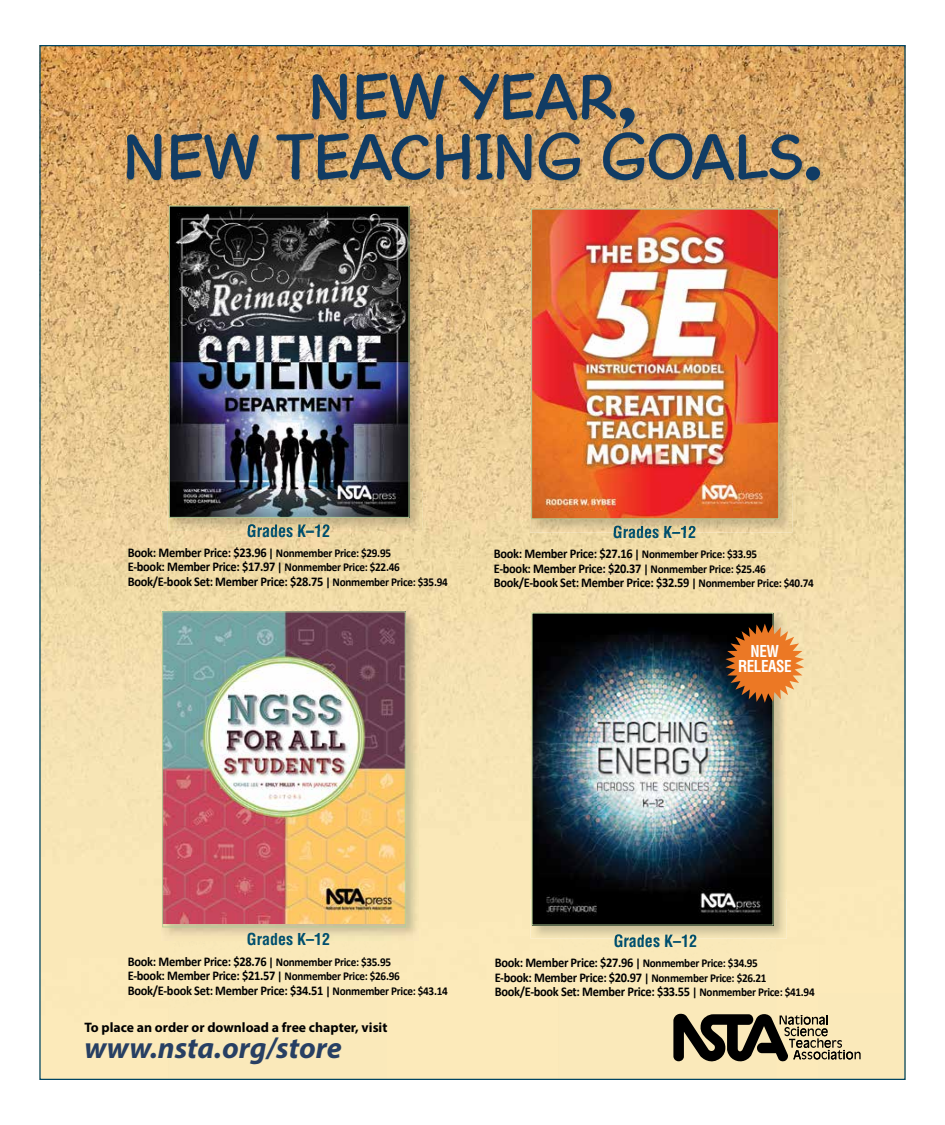
<style>
.page{position:relative;width:945px;height:1125px;background:#fff}
.page>*{position:absolute;margin:0;border:0;box-sizing:border-box;transform-origin:0 0}
.t1{font:65.12px/60.1px "Cartoon Com Script";letter-spacing:-.025em;color:#113c64;text-align:center}
.t2{font:italic 700 30px "Myriad Pro";color:#273f63}
.t3{font:700 condensed 16px "Helvetica LT Std";color:#004f6e}
.t4{font:700 condensed 16px/14.8px "Helvetica LT Std";letter-spacing:-.03em;color:#fff;text-align:center;scale:.94 1}
.t5{font:700 13.75px "Myriad Pro";color:#000}
.t6{font:700 13.38px/14.5px "Calibri";letter-spacing:-.025em;color:#000;scale:.93 1}
.s1{font-size:12px}
</style>
<div class="page">
<img style="left:41px;top:47px;width:128px;height:1031px">
<img style="left:169px;top:47px;width:735px;height:41px">
<img style="left:819px;top:88px;width:85px;height:990px">
<img style="left:169px;top:183px;width:650px;height:34px">
<img style="left:386px;top:217px;width:173px;height:861px">
<img style="left:776px;top:217px;width:43px;height:861px">
<img style="left:169px;top:531px;width:217px;height:79px">
<img style="left:559px;top:532px;width:217px;height:80px">
<img style="left:614px;top:532px;width:82px;height:6px">
<img style="left:248px;top:531px;width:82px;height:6px">
<img style="left:161px;top:610px;width:258px;height:331px">
<img style="left:164px;top:614px;width:240px;height:310px">
<div style="left:162px;top:612px;width:244px;height:315px;border:1px solid #b3ce98"></div>
<img style="left:531px;top:612px;width:256px;height:327px">
<img style="left:615px;top:934px;width:81px;height:5px">
<img style="left:534px;top:615px;width:237px;height:308px">
<img style="left:530px;top:208px;width:262px;height:324px">
<img style="left:614px;top:526px;width:82px;height:6px">
<img style="left:533px;top:211px;width:244px;height:306px">
<div style="left:531px;top:209px;width:248px;height:310px;border:1px solid #b3ce98"></div>
<img style="left:168px;top:205px;width:255px;height:326px">
<img style="left:248px;top:524px;width:82px;height:7px">
<img style="left:171px;top:208px;width:236px;height:308px">
<div style="left:169px;top:206px;width:240px;height:312px;border:1px solid #b3ce98"></div>
<img style="left:126px;top:72px;width:697px;height:111px">
<svg style="left:725px;top:624px;width:79px;height:79px;background:#ba743b"></svg>
<svg style="left:673px;top:1014px;width:188px;height:52px;background:#8e8469"></svg>
<h1 class="t1" style="left:122px;top:66px;width:702px">NEW YEAR,<br>NEW TEACHING GOALS.</h1>
<p class="t3" style="left:247px;top:521px;width:85px">Grades K–12</p>
<p class="t6" style="left:128px;top:545px;width:346px">Book: Member Price: $23.96 <span class="s1">| Nonmember Price: $29.95<br></span>E-book: Member Price: $17.97 <span class="s1">| Nonmember Price: $22.46<br></span>Book/E-book Set: Member Price: $28.75 <span class="s1">| Nonmember Price: $35.94</span></p>
<p class="t3" style="left:613px;top:522px;width:85px">Grades K–12</p>
<p class="t6" style="left:494px;top:547px;width:346px">Book: Member Price: $27.16 <span class="s1">| Nonmember Price: $33.95<br></span>E-book: Member Price: $20.37 <span class="s1">| Nonmember Price: $25.46<br></span>Book/E-book Set: Member Price: $32.59 <span class="s1">| Nonmember Price: $40.74</span></p>
<p class="t4" style="left:738px;top:644px;width:58px">NEW<br>RELEASE</p>
<p class="t3" style="left:247px;top:929px;width:85px">Grades K–12</p>
<p class="t6" style="left:128px;top:954px;width:346px">Book: Member Price: $28.76 <span class="s1">| Nonmember Price: $35.95<br></span>E-book: Member Price: $21.57 <span class="s1">| Nonmember Price: $26.96<br></span>Book/E-book Set: Member Price: $34.51 <span class="s1">| Nonmember Price: $43.14</span></p>
<p class="t5" style="left:84px;top:1018px;width:305px">To place an order or download a free chapter, visit</p>
<h2 class="t2" style="left:84px;top:1028px;width:259px">www.nsta.org/store</h2>
<p class="t3" style="left:614px;top:931px;width:85px">Grades K–12</p>
<p class="t6" style="left:495px;top:955px;width:346px">Book: Member Price: $27.96 <span class="s1">| Nonmember Price: $34.95<br></span>E-book: Member Price: $20.97 <span class="s1">| Nonmember Price: $26.21<br></span>Book/E-book Set: Member Price: $33.55 <span class="s1">| Nonmember Price: $41.94</span></p>
</div>
